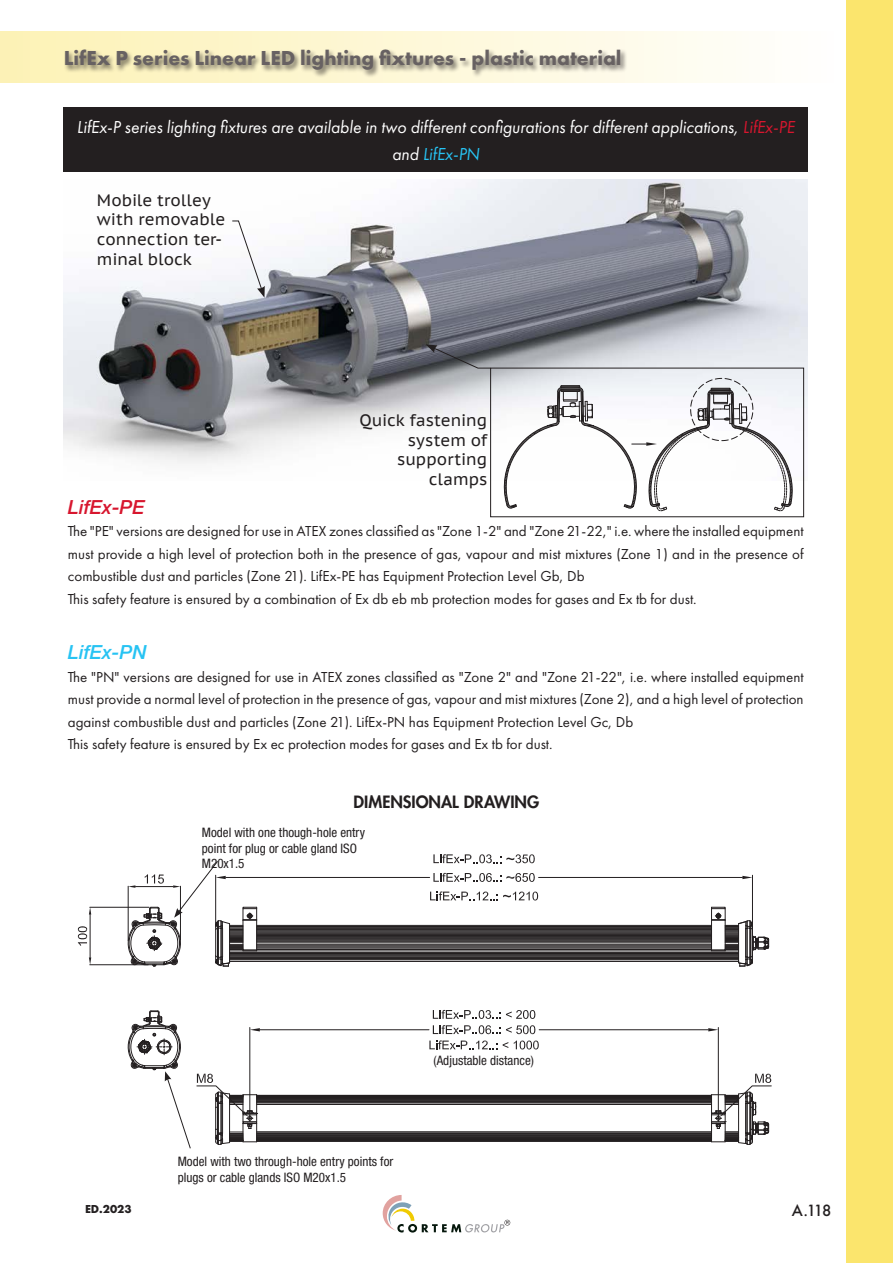
<style>
.page{position:relative;width:893px;height:1263px;background:#fff}
.page>*{position:absolute;margin:0;border:0;box-sizing:border-box;transform-origin:0 0}
.ITA_titolo_pagina{font:700 21px "Futura PT";color:#676162}
.ITA_testo_10pt{font:italic 500 19.5px "Helvetica Neue LT Pro";color:#27c3f3}
.ITA_testo_10pt-2{font:italic 500 19.5px "Helvetica Neue LT Pro";color:#d7162e}
.ITA_testo_10pt-3{font:italic 18px/27px "Futura PT";color:#fff;text-align:center}
.t1{font:16.5px/19.8px "PT Sans Caption";color:#231f20;text-align:right}
.t2{font:800 16.5px "Futura";color:#231f20}
.ITA_testo_10pt-4{font:15px/22.5px "Futura PT";color:#231f20;text-align:justify}
.t3{font:500 15px "Futura";color:#231f20}
.t4{font:condensed 13.05px/15.6px "Helvetica Neue LT Pro";color:#231f20}
.t5{font:700 12px "Futura PT";color:#231f20}
.s1{color:#d7162e}
.s2{color:#27c3f3}
</style>
<div class="page">
<hr style="left:257px;top:1104px;width:454px;height:1px;background:#231f20">
<hr style="left:257px;top:1141px;width:454px;height:1px;background:#231f20">
<hr style="left:257px;top:925px;width:454px;height:1px;background:#231f20">
<hr style="left:257px;top:949px;width:454px;height:1px;background:#231f20">
<hr style="left:230px;top:952px;width:509px;height:1px;background:#231f20">
<hr style="left:257px;top:927px;width:454px;height:1px;background:#231f20">
<hr style="left:230px;top:959px;width:509px;height:1px;background:#231f20">
<hr style="left:230px;top:961px;width:509px;height:1px;background:#231f20">
<hr style="left:257px;top:926px;width:454px;height:1px;background:#231f20">
<hr style="left:257px;top:942px;width:454px;height:1px;background:#231f20">
<hr style="left:257px;top:941px;width:454px;height:1px;background:#231f20">
<hr style="left:257px;top:945px;width:454px;height:1px;background:#231f20">
<hr style="left:257px;top:944px;width:454px;height:1px;background:#231f20">
<hr style="left:257px;top:940px;width:454px;height:1px;background:#231f20">
<hr style="left:257px;top:947px;width:454px;height:1px;background:#231f20">
<hr style="left:257px;top:939px;width:454px;height:1px;background:#231f20">
<hr style="left:257px;top:948px;width:454px;height:1px;background:#231f20">
<hr style="left:257px;top:938px;width:454px;height:1px;background:#231f20">
<hr style="left:257px;top:937px;width:454px;height:1px;background:#231f20">
<hr style="left:257px;top:936px;width:454px;height:1px;background:#231f20">
<hr style="left:257px;top:935px;width:454px;height:1px;background:#231f20">
<hr style="left:257px;top:934px;width:454px;height:1px;background:#231f20">
<hr style="left:257px;top:933px;width:454px;height:1px;background:#231f20">
<hr style="left:230px;top:953px;width:509px;height:1px;background:#231f20">
<hr style="left:230px;top:954px;width:509px;height:1px;background:#231f20">
<hr style="left:257px;top:932px;width:454px;height:1px;background:#231f20">
<hr style="left:230px;top:955px;width:509px;height:1px;background:#231f20">
<hr style="left:230px;top:951px;width:509px;height:1px;background:#231f20">
<hr style="left:257px;top:931px;width:454px;height:1px;background:#231f20">
<hr style="left:230px;top:956px;width:509px;height:1px;background:#231f20">
<hr style="left:257px;top:930px;width:454px;height:1px;background:#231f20">
<hr style="left:257px;top:929px;width:454px;height:1px;background:#231f20">
<hr style="left:230px;top:957px;width:509px;height:1px;background:#231f20">
<hr style="left:230px;top:958px;width:509px;height:1px;background:#231f20">
<hr style="left:257px;top:928px;width:454px;height:1px;background:#231f20">
<svg style="left:711px;top:907px;width:59px;height:60px"></svg>
<hr style="left:752px;top:875px;width:1px;height:52px;background:#231f20">
<hr style="left:226px;top:877px;width:204px;height:1px;background:#231f20">
<hr style="left:539px;top:877px;width:203px;height:1px;background:#231f20">
<svg style="left:742px;top:876px;width:10px;height:3px"></svg>
<svg style="left:433px;top:854px;width:102px;height:10px"></svg>
<svg style="left:433px;top:873px;width:102px;height:9px"></svg>
<svg style="left:430px;top:891px;width:108px;height:10px"></svg>
<hr style="left:718px;top:1027px;width:1px;height:88px;background:#231f20">
<hr style="left:260px;top:1029px;width:169px;height:1px;background:#231f20">
<hr style="left:539px;top:1029px;width:169px;height:1px;background:#231f20">
<svg style="left:708px;top:1028px;width:10px;height:3px"></svg>
<svg style="left:429px;top:1010px;width:110px;height:40px"></svg>
<hr style="left:90px;top:907px;width:59px;height:1px;background:#231f20">
<hr style="left:90px;top:964px;width:58px;height:1px;background:#231f20">
<hr style="left:90px;top:914px;width:1px;height:43px;background:#231f20">
<svg style="left:89px;top:907px;width:2px;height:7px"></svg>
<svg style="left:89px;top:957px;width:2px;height:8px"></svg>
<svg style="left:78px;top:925px;width:12px;height:20px"></svg>
<hr style="left:257px;top:1101px;width:454px;height:1px;background:#231f20">
<hr style="left:257px;top:1100px;width:454px;height:1px;background:#231f20">
<hr style="left:257px;top:1099px;width:454px;height:1px;background:#231f20">
<hr style="left:257px;top:1098px;width:454px;height:1px;background:#231f20">
<hr style="left:257px;top:1097px;width:454px;height:1px;background:#231f20">
<hr style="left:257px;top:1103px;width:454px;height:1px;background:#231f20">
<hr style="left:257px;top:1102px;width:454px;height:1px;background:#231f20">
<hr style="left:257px;top:1096px;width:454px;height:1px;background:#231f20">
<hr style="left:257px;top:1095px;width:454px;height:1px;background:#231f20">
<hr style="left:257px;top:1132px;width:454px;height:1px;background:#231f20">
<hr style="left:257px;top:1135px;width:454px;height:1px;background:#231f20">
<hr style="left:257px;top:1136px;width:454px;height:1px;background:#231f20">
<hr style="left:257px;top:1137px;width:454px;height:1px;background:#231f20">
<hr style="left:257px;top:1138px;width:454px;height:1px;background:#231f20">
<hr style="left:257px;top:1139px;width:454px;height:1px;background:#231f20">
<hr style="left:257px;top:1133px;width:454px;height:1px;background:#231f20">
<hr style="left:257px;top:1134px;width:454px;height:1px;background:#231f20">
<hr style="left:257px;top:1140px;width:454px;height:1px;background:#231f20">
<svg style="left:711px;top:1074px;width:61px;height:71px"></svg>
<img style="left:64px;top:180px;width:744px;height:300px">
<svg style="left:232px;top:220px;width:33px;height:78px"></svg>
<svg style="left:426px;top:344px;width:65px;height:25px;background:#595c63"></svg>
<svg style="left:126px;top:861px;width:131px;height:106px"></svg>
<svg style="left:127px;top:1010px;width:133px;height:139px"></svg>
<div style="left:846px;top:0;width:47px;height:1263px;background:#fbe56d"></div>
<svg style="left:383px;top:1195px;width:127px;height:37px"></svg>
<div style="left:0;top:31px;width:833px;height:51px;background:linear-gradient(to right,#fdf2b5,#fffefd)"></div>
<svg style="left:497px;top:378px;width:300px;height:133px"></svg>
<div style="left:490px;top:368px;width:314px;height:149px;border:1px solid #231f20"></div>
<div style="left:64px;top:108px;width:744px;height:64px;background:#231f20"></div>
<div style="left:64px;top:48px;width:564px;height:30px;background:#231f20;opacity:.6"></div>
<p class="ITA_titolo_pagina" style="left:64px;top:45px;width:559px">LifEx P series Linear LED lighting fixtures - plastic material</p>
<p class="ITA_testo_10pt-3" style="left:77px;top:114px;width:719px">LifEx-P series lighting fixtures are available in two different configurations for different applications, <span class="s1">LifEx-PE </span>and <span class="s2">LifEx-PN</span></p>
<p class="t1" style="left:97px;top:189px;width:130px;text-align:left">Mobile trolley with removable connection ter&shy;minal block</p>
<p class="t1" style="left:359px;top:410px;width:129px">Quick fastening system of supporting clamps</p>
<p class="ITA_testo_10pt-2" style="left:68px;top:495px;width:78px">LifEx-PE</p>
<p class="ITA_testo_10pt-4" style="left:68px;top:520px;width:737px">The "PE" versions are designed for use in ATEX zones classified as "Zone 1-2" and "Zone 21-22," i.e. where the installed equipment must provide a high level of protection both in the presence of gas, vapour and mist mixtures (Zone 1) and in the presence of combustible dust and particles (Zone 21). LifEx-PE has Equipment Protection Level Gb, Db</p>
<p class="ITA_testo_10pt-4" style="left:68px;top:588px;width:630px">This safety feature is ensured by a combination of Ex db eb mb protection modes for gases and Ex tb for dust.</p>
<p class="ITA_testo_10pt" style="left:68px;top:640px;width:80px">LifEx-PN</p>
<p class="ITA_testo_10pt-4" style="left:68px;top:665px;width:737px">The "PN" versions are designed for use in ATEX zones classified as "Zone 2" and "Zone 21-22", i.e. where installed equipment must provide a normal level of protection in the presence of gas, vapour and mist mixtures (Zone 2), and a high level of protection against combustible dust and particles (Zone 21). LifEx-PN has Equipment Protection Level Gc, Db</p>
<p class="ITA_testo_10pt-4" style="left:68px;top:733px;width:486px">This safety feature is ensured by Ex ec protection modes for gases and Ex tb for dust.</p>
<p class="t2" style="left:354px;top:790px;width:187px">DIMENSIONAL DRAWING</p>
<p class="t4" style="left:202px;top:825px;width:165px">Model with one though-hole entry point for plug or cable gland ISO<br>M20x1.5</p>
<p class="t4" style="left:178px;top:1154px;width:217px">Model with two through-hole entry points for plugs or cable glands ISO M20x1.5</p>
<p class="t4" style="left:434px;top:1053px;width:102px">(Adjustable distance)</p>
<p class="t5" style="left:85px;top:1201px;width:48px">ED.2023</p>
<p class="t3" style="left:792px;top:1200px;width:41px">A.118</p>
</div>
